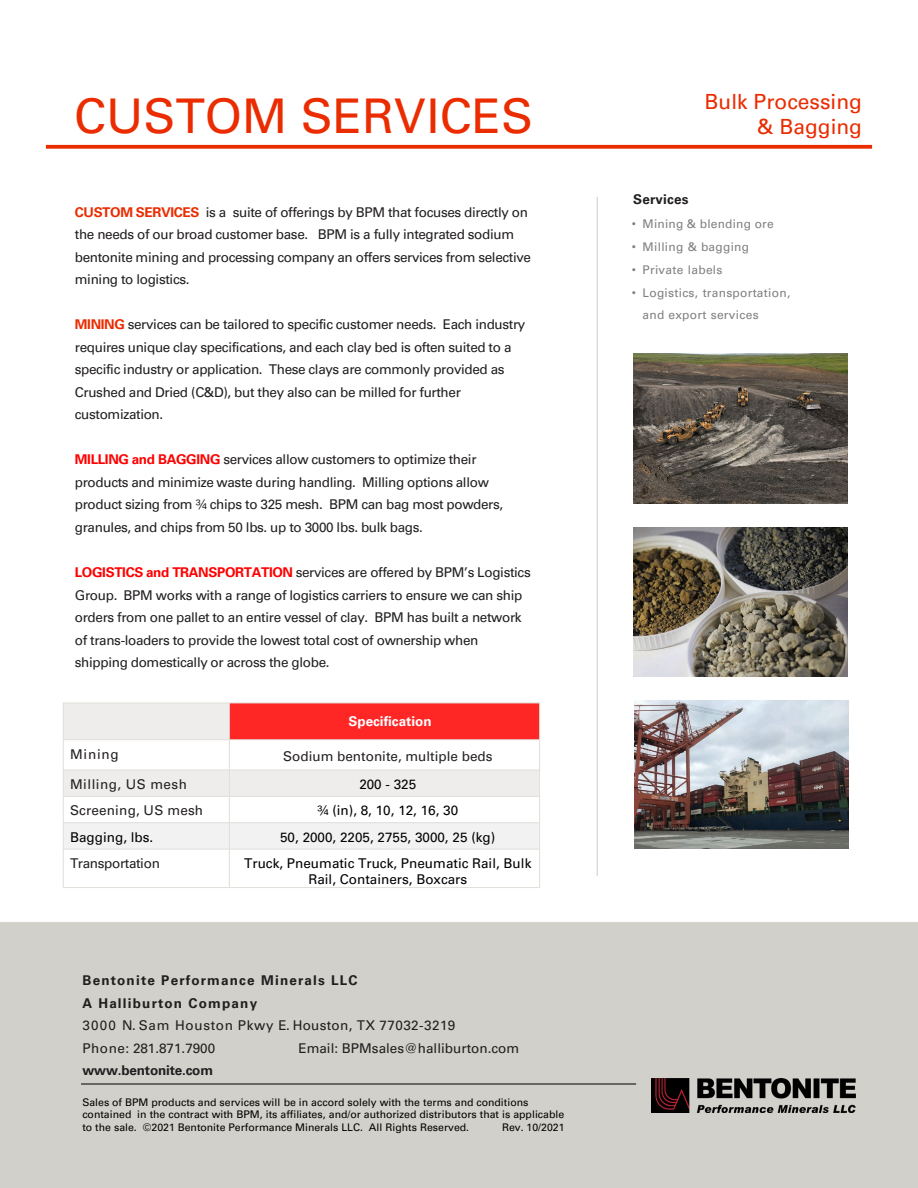
<style>
.page{position:relative;width:918px;height:1188px;background:#fff}
.page>*{position:absolute;margin:0;border:0;box-sizing:border-box;transform-origin:0 0}
.t1{font:48px "Univers";color:#ea2c00}
.t2{font:21px "Univers";color:#ea2c00}
.t3{font:13.5px/22.5px "Univers";letter-spacing:-.025em;color:#211e1f}
.t4{font:13.5px/16.2px "Univers";color:#000;text-align:center}
.t5{font:13.5px/22.6px "Univers";letter-spacing:.03em;color:#211e1f}
.t6{font:700 13.5px/22.5px "Univers";letter-spacing:.085em;color:#211e1f}
.t7{font:13.5px "Univers";color:#231f20}
.t8{font:13.5px "Univers";color:#211e1f}
.t9{font:700 13.5px "Univers";letter-spacing:-.01em;color:#211e1f}
.t10{font:13.5px "Univers";letter-spacing:.035em;color:#231f20}
.t11{font:13.5px "Univers";letter-spacing:-.025em;color:#231f20}
.t12{font:700 13.5px "Univers";color:#fff}
.t13{font:700 13.5px "Univers";letter-spacing:.01em;color:#231f20}
.t14{font:12px/21.6px "Univers";letter-spacing:.025em;color:#7f7f7f}
.t15{font:10.5px/12.6px "Univers";color:#000}
.s1{font-weight:700;color:#ea2c00}
.s2{font-weight:700;color:#f00}
.s3{font-family:"Arial"}
</style>
<div class="page">
<div style="left:0;top:922px;width:918px;height:266px;background:#d1d0ca"></div>
<hr style="left:81px;top:1083px;width:555px;height:2px;background:#211e1f">
<img style="left:651px;top:1079px;width:205px;height:34px">
<hr style="left:597px;top:197px;width:1px;height:679px;background:#cecdc6">
<img style="left:633px;top:527px;width:214px;height:150px">
<svg style="left:46px;top:145px;width:826px;height:4px;fill:#ea2c00"></svg>
<img style="left:633px;top:354px;width:214px;height:149px">
<div style="left:63px;top:703px;width:166px;height:37px;background:#eeedeb"></div>
<div style="left:229px;top:703px;width:311px;height:37px;background:#ff2626"></div>
<div style="left:63px;top:770px;width:166px;height:26px;background:#eeedeb"></div>
<div style="left:229px;top:770px;width:311px;height:26px;background:#eeedeb"></div>
<div style="left:63px;top:823px;width:166px;height:26px;background:#f2f2f2"></div>
<div style="left:229px;top:823px;width:311px;height:26px;background:#f2f2f2"></div>
<hr style="left:229px;top:703px;width:1px;height:120px;background:#e0dfda">
<svg style="left:229px;top:823px;width:1px;height:26px"></svg>
<hr style="left:229px;top:849px;width:1px;height:39px;background:#e0dfda">
<hr style="left:63px;top:739px;width:477px;height:1px;background:#e0dfda">
<hr style="left:63px;top:770px;width:477px;height:1px;background:#e0dfda">
<hr style="left:63px;top:796px;width:477px;height:1px;background:#e0dfda">
<hr style="left:63px;top:822px;width:477px;height:1px;background:#e0dfda">
<hr style="left:63px;top:849px;width:477px;height:1px;background:#e0dfda">
<hr style="left:63px;top:703px;width:1px;height:185px;background:#e0dfda">
<hr style="left:539px;top:703px;width:1px;height:185px;background:#e0dfda">
<hr style="left:63px;top:703px;width:477px;height:1px;background:#e0dfda">
<hr style="left:63px;top:887px;width:477px;height:1px;background:#e0dfda">
<img style="left:635px;top:700px;width:214px;height:148px">
<h1 class="t1" style="left:74px;top:87px;width:461px">CUSTOM SERVICES</h1>
<h1 class="t2" style="left:705px;top:89px;width:159px">Bulk Processing</h1>
<h1 class="t2" style="left:757px;top:114px;width:106px">&amp; Bagging</h1>
<p class="t3" style="left:75px;top:201px;width:458px"><span class="s1">CUSTOM SERVICES</span> is a suite of offerings by BPM that focuses directly on the needs of our broad customer base. BPM is a fully integrated sodium bentonite mining and processing company an offers services from selective mining to logistics.</p>
<p class="t3" style="left:75px;top:313px;width:452px"><span class="s1">MINING</span> services can be tailored to specific customer needs. Each industry requires unique clay specifications, and each clay bed is often suited to a specific industry or application. These clays are commonly provided as Crushed and Dried (C&amp;D), but they also can be milled for further customization.</p>
<p class="t3" style="left:75px;top:448px;width:430px"><span class="s2">MILLING and BAGGING</span> services allow customers to optimize their products and minimize waste during handling. Milling options allow product sizing from ¾ chips to 325 mesh. BPM can bag most powders, granules, and chips from 50 lbs. up to 3000 lbs. bulk bags.</p>
<p class="t3" style="left:75px;top:561px;width:457px"><span class="s2">LOGISTICS and TRANSPORTATION</span> services are offered by BPM’s Logistics Group. BPM works with a range of logistics carriers to ensure we can ship orders from one pallet to an entire vessel of clay. BPM has built a network of trans-loaders to provide the lowest total cost of ownership when shipping domestically or across the globe.</p>
<p class="t12" style="left:348px;top:713px;width:85px">Specification</p>
<p class="t7" style="left:70px;top:746px;width:50px">Mining</p>
<p class="t7" style="left:283px;top:748px;width:211px">Sodium bentonite, multiple beds</p>
<p class="t10" style="left:70px;top:776px;width:118px">Milling, US mesh</p>
<p class="t4" style="left:359px;top:776px;width:58px">200 - 325</p>
<p class="t7" style="left:70px;top:802px;width:135px">Screening, US mesh</p>
<p class="t4" style="left:317px;top:802px;width:142px">¾ (in), 8, 10, 12, 16, 30</p>
<p class="t4" style="left:70px;top:829px;width:85px">Bagging, lbs.</p>
<p class="t4" style="left:280px;top:829px;width:217px">50, 2000, 2205, 2755, 3000, 25 (kg)</p>
<p class="t11" style="left:70px;top:855px;width:91px">Transportation</p>
<p class="t4" style="left:244px;top:855px;width:289px">Truck, Pneumatic Truck, Pneumatic Rail, Bulk<br>Rail, Containers, Boxcars</p>
<p class="t6" style="left:83px;top:969px;width:276px">Bentonite Performance Minerals LLC<br>A Halliburton Company</p>
<p class="t5" style="left:83px;top:1014px;width:374px">3000 N. Sam Houston Pkwy E. Houston, TX 77032-3219<br>Phone: 281.871.7900</p>
<p class="t8" style="left:298px;top:1040px;width:222px">Email: BPMsales@halliburton.com</p>
<p class="t9" style="left:83px;top:1062px;width:132px">www.bentonite.com</p>
<p class="t15" style="left:82px;top:1096px;width:484px">Sales of BPM products and services will be in accord solely with the terms and conditions contained in the contract with BPM, its affiliates, and/or authorized distributors that is applicable to the sale. ©2021 Bentonite Performance Minerals LLC. All Rights Reserved.</p>
<p class="t15" style="left:502px;top:1121px;width:64px">Rev. 10/2021</p>
<p class="t13" style="left:633px;top:192px;width:57px">Services</p>
<p class="t14" style="left:632px;top:213px;width:144px"><span class="s3">•</span> Mining &amp; blending ore</p>
<p class="t14" style="left:632px;top:236px;width:119px"><span class="s3">•</span> Milling &amp; bagging</p>
<p class="t14" style="left:632px;top:259px;width:92px"><span class="s3">•</span> Private labels</p>
<p class="t14" style="left:643px;top:282px;width:149px;text-indent:-11px"><span class="s3">•</span> Logistics, transportation, and export services</p>
</div>
